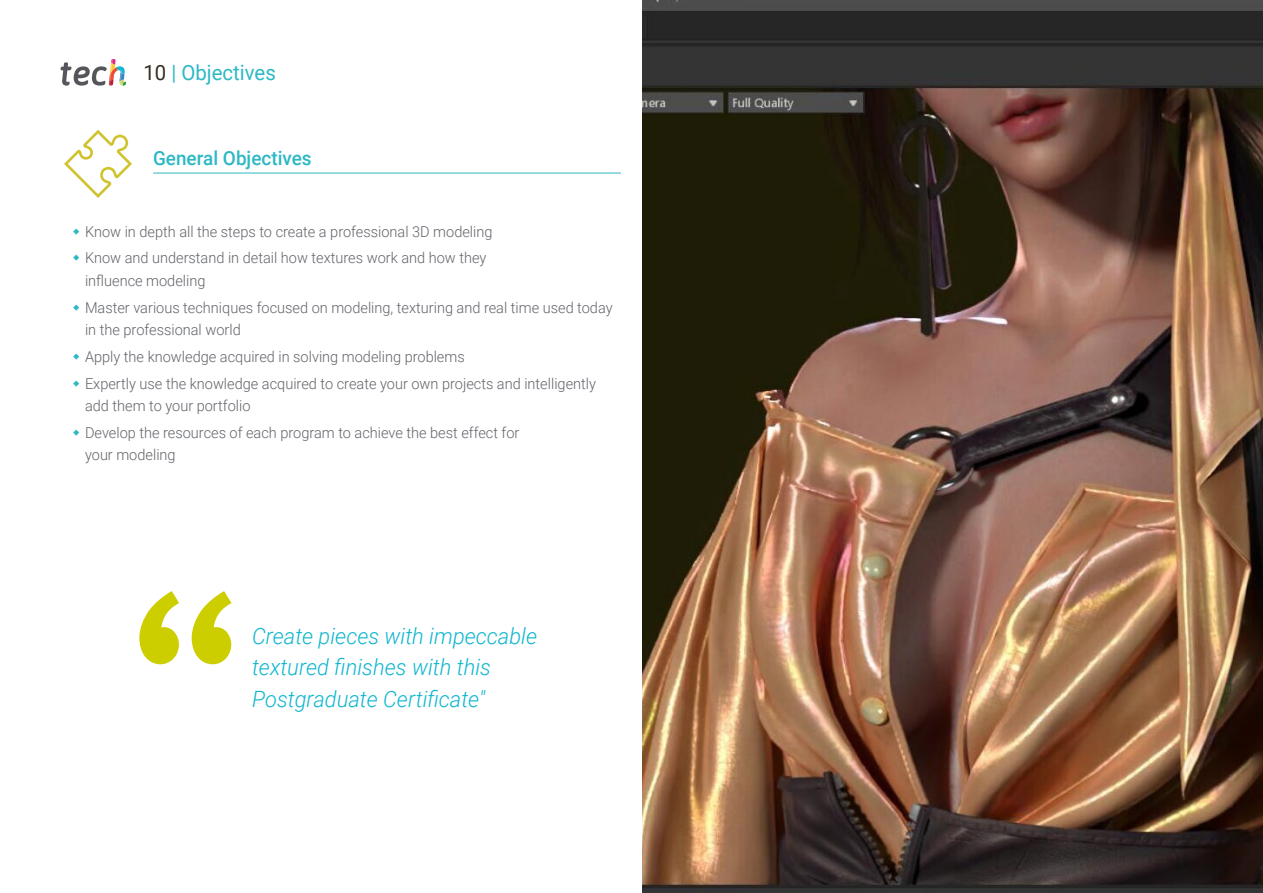
<style>
.page{position:relative;width:1263px;height:893px;background:#fff}
.page>*{position:absolute;margin:0;border:0;box-sizing:border-box;transform-origin:0 0}
.t1{font:italic 300 22.5px/31.5px "Roboto";color:#0fb6cf}
.t2{font:21px "Roboto";color:#2db8c5}
.t3{font:500 19.5px "Roboto";color:#2db8c5}
.t4{font:300 15px/26.7px "Roboto";color:#61646a}
.s1{color:#312e20}
</style>
<div class="page">
<hr style="left:153px;top:173px;width:468px;height:1px;background:#2db8c5">
<svg style="left:64px;top:130px;width:68px;height:68px"></svg>
<img style="left:642px;top:0;width:621px;height:893px">
<svg style="left:61px;top:59px;width:65px;height:27px"></svg>
<svg style="left:139px;top:591px;width:92px;height:73px"></svg>
<h2 class="t2" style="left:144px;top:57px;width:134px"><span class="s1">10</span> | Objectives</h2>
<h3 class="t3" style="left:153px;top:144px;width:160px">General Objectives</h3>
<p class="t4" style="left:85px;top:217px;width:409px">Know in depth all the steps to create a professional 3D modeling<br>Know and understand in detail how textures work and how they</p>
<p class="t4" style="left:85px;top:267px;width:529px">influence modeling<br>Master various techniques focused on modeling, texturing and real time used today</p>
<p class="t4" style="left:85px;top:316px;width:512px">in the professional world<br>Apply the knowledge acquired in solving modeling problems<br>Expertly use the knowledge acquired to create your own projects and intelligently</p>
<p class="t4" style="left:85px;top:392px;width:436px">add them to your portfolio<br>Develop the resources of each program to achieve the best effect for</p>
<p class="t4" style="left:85px;top:441px;width:92px">your modeling</p>
<h1 class="t1" style="left:252px;top:619px;width:286px">Create pieces with impeccable textured finishes with this<br>Postgraduate Certificate"</h1>
</div>
